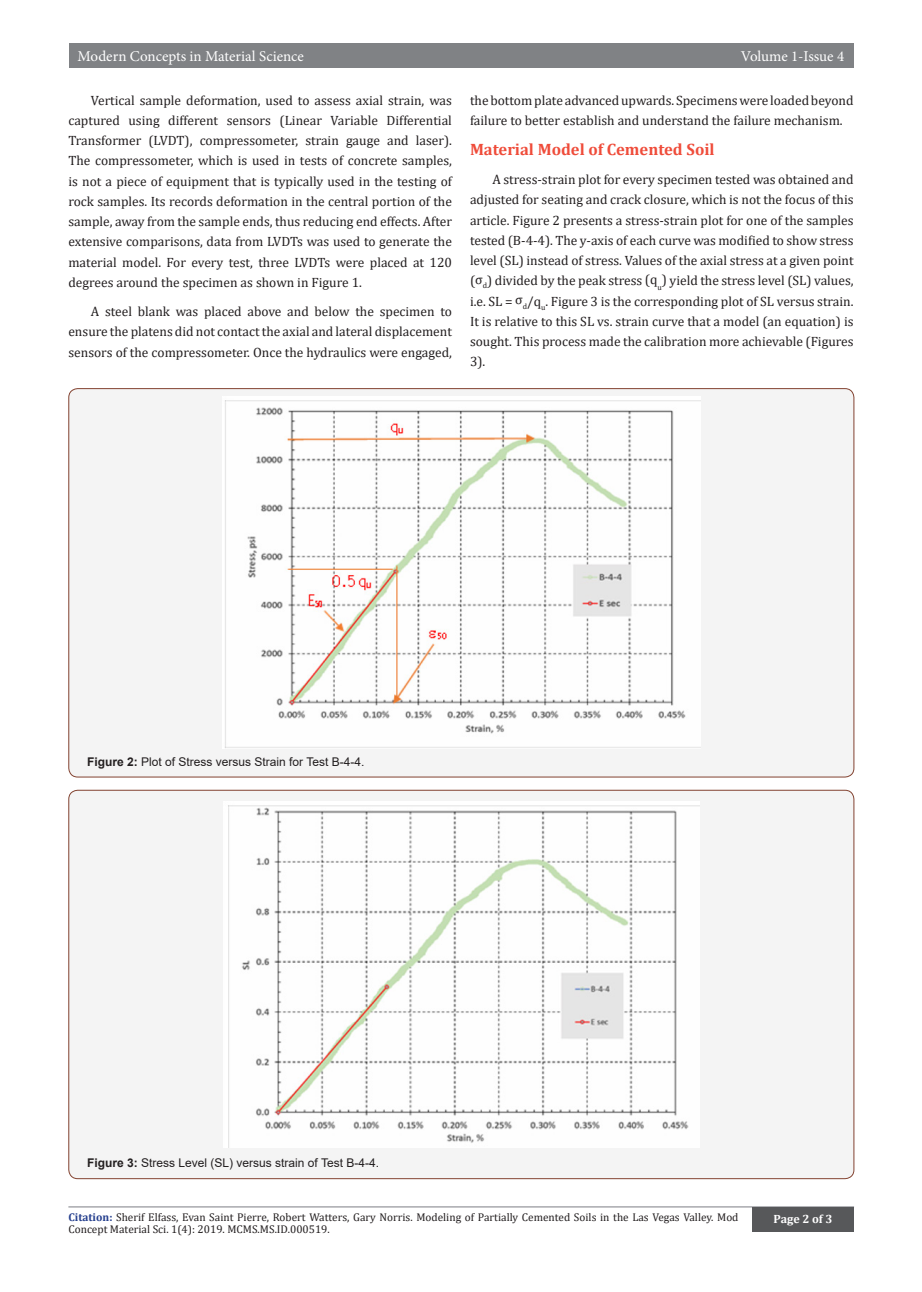
<style>
.page{position:relative;width:922px;height:1292px;background:#fff}
.page>*{position:absolute;margin:0;border:0;box-sizing:border-box;transform-origin:0 0}
.t1{font:700 16.5px "Cambria";color:#ef4c3a}
.t2{font:15px "Minion Pro";color:#fff}
.t3{font:13.5px/20.2px "Cambria";color:#231f20;text-align:justify}
.t4{font:12px "Arial";color:#231f20}
.t5{font:700 12px "Cambria";color:#fff}
.t6{font:11.25px/12px "Cambria";color:#231f20}
.s1{font-weight:700}
.s2{font-weight:700;color:#253f8e}
</style>
<div class="page">
<div style="left:69px;top:44px;width:784px;height:24px;background:#808285"></div>
<hr style="left:68px;top:1206px;width:786px;height:1px;background:#a8a9ad">
<div style="left:752px;top:1207px;width:102px;height:25px;background:#57585a"></div>
<div style="left:69px;top:389px;width:785px;height:388px;background:#f4f4f4;border-radius:9px"></div>
<img style="left:223px;top:397px;width:477px;height:352px">
<div style="left:69px;top:790px;width:785px;height:388px;background:#f4f4f4;border-radius:9px"></div>
<img style="left:223px;top:801px;width:476px;height:346px">
<p class="t2" style="left:78px;top:46px;width:228px">Modern Concepts in Material Science</p>
<p class="t2" style="left:741px;top:46px;width:105px">Volume 1-Issue 4</p>
<p class="t3" style="left:68px;top:90px;width:385px;text-indent:22px">Vertical sample deformation, used to assess axial strain, was captured using different sensors (Linear Variable Differential Transformer (LVDT), compressometer, strain gauge and laser).<br>The compressometer, which is used in tests of concrete samples, is not a piece of equipment that is typically used in the testing of rock samples. Its records deformation in the central portion of the sample, away from the sample ends, thus reducing end effects. After extensive comparisons, data from LVDTs was used to generate the material model. For every test, three LVDTs were placed at 120 degrees around the specimen as shown in Figure 1.</p>
<p class="t3" style="left:68px;top:301px;width:385px;text-indent:22px">A steel blank was placed above and below the specimen to ensure the platens did not contact the axial and lateral displacement sensors of the compressometer. Once the hydraulics were engaged,</p>
<p class="t3" style="left:470px;top:90px;width:385px">the bottom plate advanced upwards. Specimens were loaded beyond failure to better establish and understand the failure mechanism.</p>
<p class="t1" style="left:470px;top:138px;width:246px">Material Model of Cemented Soil</p>
<p class="t3" style="left:470px;top:169px;width:385px;text-indent:22px">A stress-strain plot for every specimen tested was obtained and adjusted for seating and crack closure, which is not the focus of this article. Figure 2 presents a stress-strain plot for one of the samples tested (B-4-4). The y-axis of each curve was modified to show stress level (SL) instead of stress. Values of the axial stress at a given point (σ<sub>d</sub>) divided by the peak stress (q<sub>u</sub>) yield the stress level (SL) values, i.e. SL = σ<sub>d</sub>/q<sub>u</sub>. Figure 3 is the corresponding plot of SL versus strain.<br>It is relative to this SL vs. strain curve that a model (an equation) is sought. This process made the calibration more achievable (Figures 3).</p>
<p class="t4" style="left:87px;top:753px;width:279px"><span class="s1">Figure 2:</span> Plot of Stress versus Strain for Test B-4-4.</p>
<p class="t4" style="left:87px;top:1154px;width:293px"><span class="s1">Figure 3:</span> Stress Level (SL) versus strain of Test B-4-4.</p>
<p class="t6" style="left:68px;top:1211px;width:671px"><span class="s2">Citation:</span> Sherif Elfass, Evan Saint Pierre, Robert Watters, Gary Norris. Modeling of Partially Cemented Soils in the Las Vegas Valley. Mod<br>Concept Material Sci. 1(4): 2019. MCMS.MS.ID.000519.</p>
<p class="t5" style="left:773px;top:1210px;width:60px">Page 2 of 3</p>
</div>
